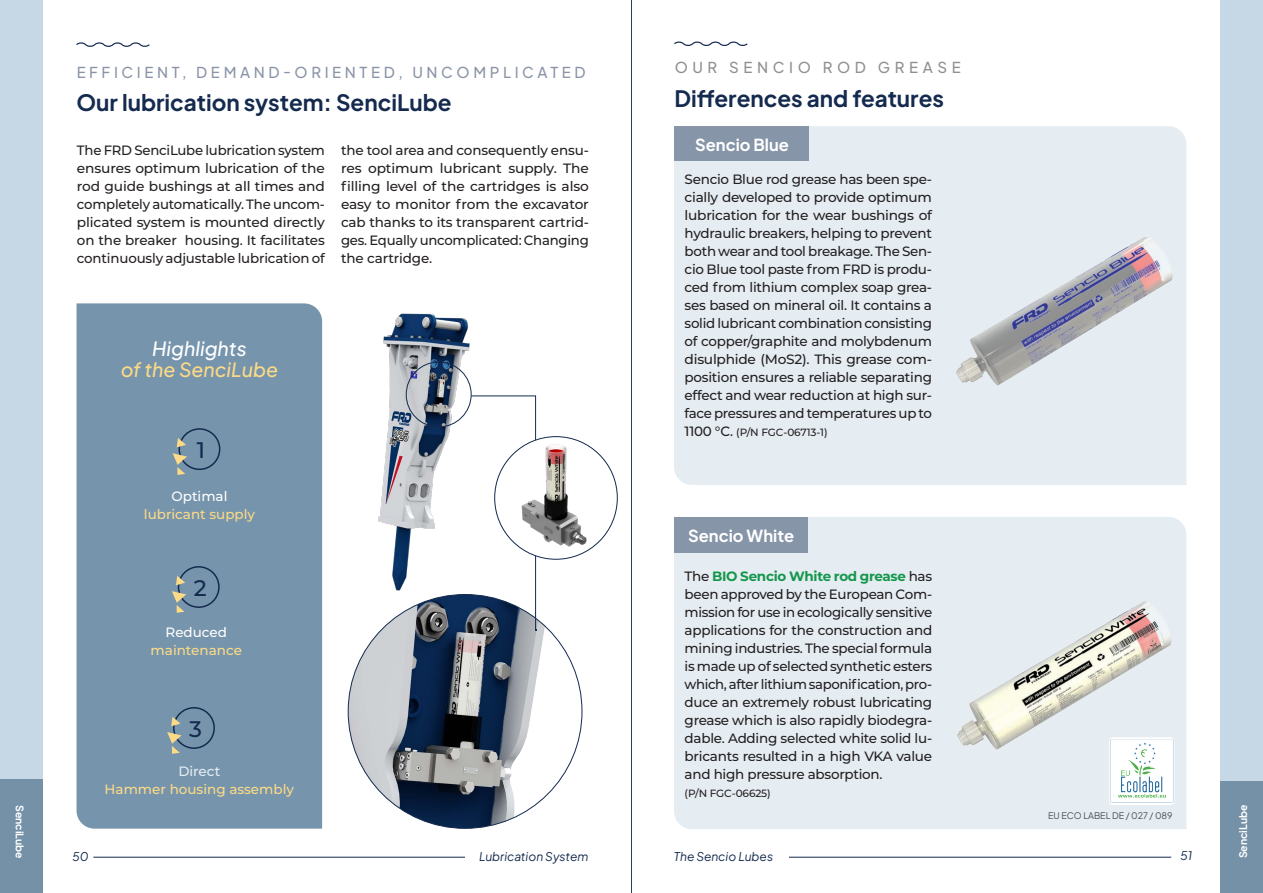
<style>
.page{position:relative;width:1263px;height:893px;background:#fff}
.page>*{position:absolute;margin:0;border:0;box-sizing:border-box;transform-origin:0 0}
.t1{font:700 22.5px "Plus Jakarta Sans";color:#142a4e}
.t2{font:500 22.5px "Montserrat";color:#142a4e}
.t3{font:italic 500 19.5px "Plus Jakarta Sans";color:#fdda85}
.t4{font:italic 500 19.5px "Plus Jakarta Sans";color:#fff}
.t5{font:700 16.5px "Plus Jakarta Sans";color:#fff}
.t6{font:500 15px "Plus Jakarta Sans";letter-spacing:.24em;color:#142a4e}
.t7{font:500 15px "Plus Jakarta Sans";letter-spacing:.31em;color:#231f20}
.t8{font:500 13.5px/18px "Montserrat";letter-spacing:-.02em;color:#231f20;text-align:justify}
.t9{font:500 13.5px "Montserrat";color:#fdda85}
.t10{font:500 13.5px "Montserrat";color:#fff}
.t11{font:500 13.5px "Montserrat";color:#e5edf3}
.t12{font:italic 12px "Plus Jakarta Sans";color:#142a4e}
.t13{font:500 10.5px "Montserrat";letter-spacing:-.01em;color:#231f20}
.t14{font:700 10.5px "Plus Jakarta Sans";color:#fff}
.t15{font:9px "Plus Jakarta Sans";color:#4b4c4d}
.s1{font-size:13.5px}
.s2{font-weight:700;color:#14964b}
</style>
<div class="page">
<hr style="left:93px;top:857px;width:459px;height:1px;background:#142a4e">
<hr style="left:714px;top:857px;width:457px;height:1px;background:#142a4e">
<svg style="left:76px;top:42px;width:74px;height:5px"></svg>
<img style="left:348px;top:594px;width:234px;height:234px;border-radius:117px">
<img style="left:378px;top:313px;width:94px;height:286px">
<svg style="left:471px;top:395px;width:65px;height:235px"></svg>
<div style="left:406px;top:362px;width:65px;height:65px;border:1px solid #142a4e;border-radius:50%"></div>
<div style="left:495px;top:437px;width:122px;height:122px;background:#fff;border-radius:50%"></div>
<img style="left:501px;top:441px;width:110px;height:111px">
<div style="left:674px;top:517px;width:512px;height:312px;background:#e5edf3"></div>
<div style="left:674px;top:517px;width:134px;height:36px;background:#8795a9"></div>
<div style="left:674px;top:126px;width:512px;height:359px;background:#e5edf3"></div>
<div style="left:674px;top:126px;width:134px;height:35px;background:#8795a9"></div>
<img style="left:946px;top:224px;width:231px;height:171px">
<img style="left:954px;top:599px;width:220px;height:156px">
<div style="left:1109px;top:737px;width:65px;height:68px;background:#fff;border-radius:4px"></div>
<img style="left:1109px;top:738px;width:65px;height:66px">
<svg style="left:674px;top:41px;width:74px;height:5px"></svg>
<div style="left:465px;top:848px;width:123px;height:13px;background:#fff"></div>
<div style="left:674px;top:848px;width:115px;height:13px;background:#fff"></div>
<div style="left:1220px;top:0;width:43px;height:893px;background:#c6d7e6"></div>
<div style="left:1220px;top:781px;width:43px;height:112px;background:#7591a7"></div>
<div style="left:0;top:0;width:43px;height:893px;background:#c6d7e6"></div>
<div style="left:0;top:780px;width:43px;height:113px;background:#7591a7"></div>
<div style="left:77px;top:303px;width:245px;height:526px;background:#7695ad"></div>
<div style="left:179px;top:428px;width:41px;height:42px;border:2px solid #142a4e;border-radius:50%"></div>
<svg style="left:177px;top:438px;width:9px;height:9px"></svg>
<svg style="left:173px;top:453px;width:14px;height:22px"></svg>
<div style="left:178px;top:566px;width:42px;height:42px;border:2px solid #142a4e;border-radius:50%"></div>
<svg style="left:176px;top:576px;width:9px;height:9px"></svg>
<svg style="left:172px;top:591px;width:14px;height:22px"></svg>
<div style="left:173px;top:707px;width:42px;height:42px;border:2px solid #142a4e;border-radius:50%"></div>
<svg style="left:171px;top:717px;width:9px;height:9px"></svg>
<svg style="left:167px;top:732px;width:15px;height:22px"></svg>
<hr style="left:631px;top:0;width:1px;height:893px;background:#142a4e">
<p class="t14" style="left:28px;top:805px;width:55px;rotate:90deg">SenciLube</p>
<p class="t6" style="left:77px;top:60px;width:511px">EFFICIENT, DEMAND-ORIENTED, UNCOMPLICATED</p>
<h1 class="t1" style="left:77px;top:84px;width:376px">Our lubrication system: SenciLube</h1>
<p class="t8" style="left:77px;top:141px;width:249px">The FRD SenciLube lubrication system ensures optimum lubrication of the rod guide bushings at all times and completely automatically. The uncom&shy;plicated system is mounted directly on the breaker housing. It facilitates continuously adjustable lubrication of</p>
<p class="t8" style="left:341px;top:141px;width:249px">the tool area and consequently ensu&shy;res optimum lubricant supply. The filling level of the cartridges is also easy to monitor from the excavator cab thanks to its transparent cartrid&shy;ges. Equally uncomplicated: Changing the cartridge.</p>
<h2 class="t4" style="left:152px;top:333px;width:96px">Highlights</h2>
<h2 class="t3" style="left:121px;top:354px;width:159px">of the SenciLube</h2>
<h1 class="t2" style="left:197px;top:434px;width:10px">1</h1>
<p class="t10" style="left:171px;top:487px;width:58px">Optimal</p>
<p class="t9" style="left:144px;top:505px;width:113px">lubricant supply</p>
<h1 class="t2" style="left:194px;top:572px;width:14px">2</h1>
<p class="t10" style="left:166px;top:623px;width:63px">Reduced</p>
<p class="t9" style="left:151px;top:641px;width:93px">maintenance</p>
<h1 class="t2" style="left:189px;top:713px;width:14px">3</h1>
<p class="t11" style="left:178px;top:762px;width:43px">Direct</p>
<p class="t9" style="left:105px;top:780px;width:191px">Hammer housing assembly</p>
<p class="t7" style="left:674px;top:55px;width:288px">OUR SENCIO ROD GREASE</p>
<h1 class="t1" style="left:674px;top:80px;width:271px">Differences and features</h1>
<p class="t5" style="left:695px;top:132px;width:95px">Sencio Blue</p>
<p class="t8" style="left:685px;top:170px;width:249px">Sencio Blue rod grease has been spe&shy;cially developed to provide optimum lubrication for the wear bushings of hydraulic breakers, helping to prevent both wear and tool breakage. The Sen&shy;cio Blue tool paste from FRD is produ&shy;ced from lithium complex soap grea&shy;ses based on mineral oil. It contains a solid lubricant combination consisting of copper/graphite and molybdenum disulphide (MoS2). This grease com&shy;position ensures a reliable separating effect and wear reduction at high sur&shy;face pressures and temperatures up to</p>
<p class="t13" style="left:685px;top:425px;width:144px"><span class="s1">1100 °C.</span> (P/N FGC-06713-1)</p>
<p class="t5" style="left:688px;top:522px;width:108px">Sencio White</p>
<p class="t8" style="left:685px;top:567px;width:249px">The <span class="s2">BIO Sencio White rod grease</span> has been approved by the European Com&shy;mission for use in ecologically sensitive applications for the construction and mining industries. The special formula is made up of selected synthetic esters which, after lithium saponification, pro&shy;duce an extremely robust lubricating grease which is also rapidly biodegra&shy;dable. Adding selected white solid lu&shy;bricants resulted in a high VKA value and high pressure absorption.</p>
<p class="t13" style="left:685px;top:786px;width:88px">(P/N FGC-06625)</p>
<p class="t15" style="left:1048px;top:808px;width:126px">EU ECO LABEL DE / 027 / 089</p>
<p class="t12" style="left:72px;top:847px;width:18px">50</p>
<p class="t12" style="left:1180px;top:846px;width:13px">51</p>
<p class="t12" style="left:479px;top:846px;width:111px">Lubrication System</p>
<p class="t12" style="left:674px;top:847px;width:101px">The Sencio Lubes</p>
<p class="t14" style="left:1234px;top:858px;width:55px;rotate:-90deg">SenciLube</p>
</div>
